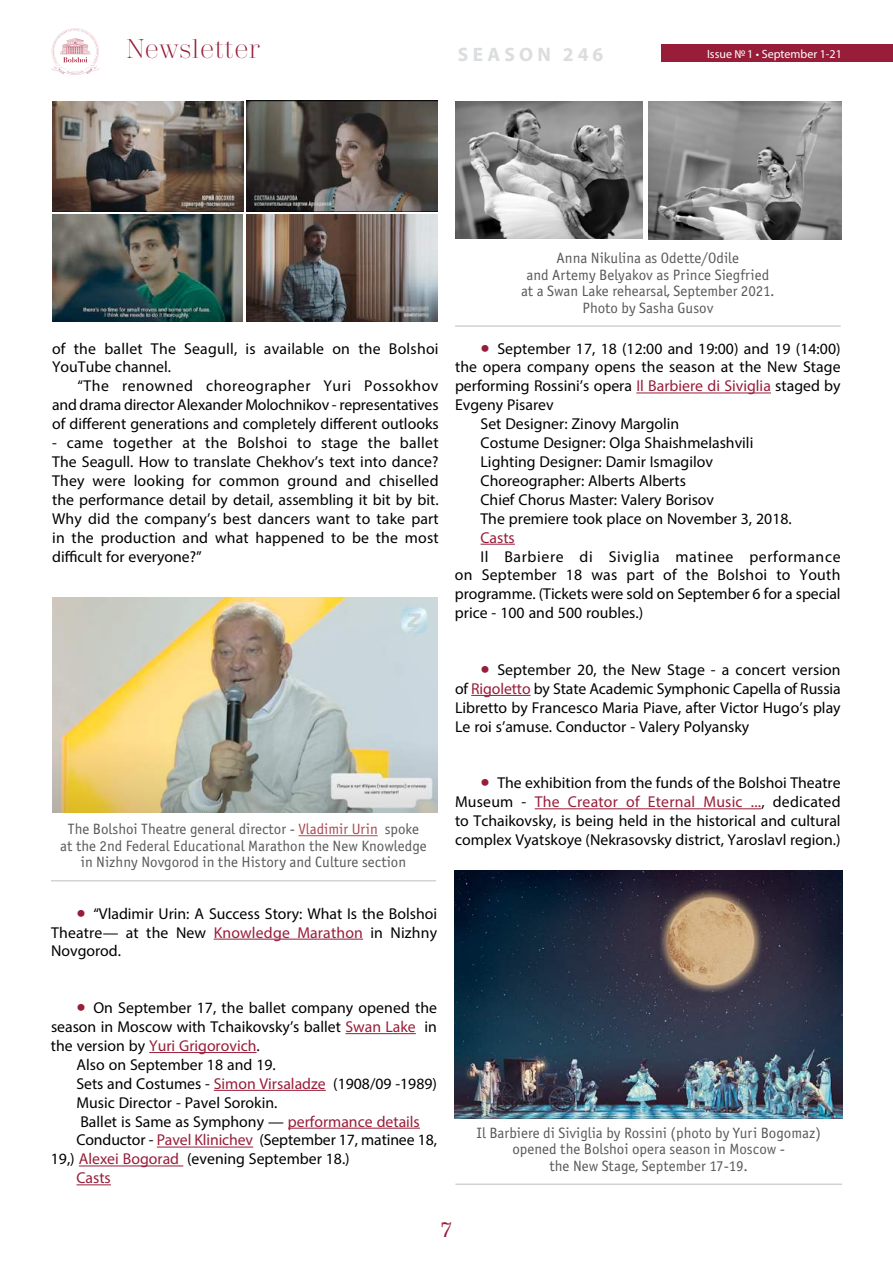
<style>
.page{position:relative;width:893px;height:1263px;background:#fff}
.page>*{position:absolute;margin:0;border:0;box-sizing:border-box;transform-origin:0 0}
.t1{font:300 27px "Trivia Serif";color:#981d39}
.t2{font:21px "Trivia Serif 10 Demo";color:#981d39}
.t3{font:700 19.5px "Myriad Pro";letter-spacing:.22em;color:#dcddde}
.t4{font:15.75px/18.9px "Myriad Pro";color:#000;text-align:justify}
.t5{font:15.75px "Myriad Pro";color:#981d39}
.t6{font:15px/16.5px "Officina Sans Book ITC";color:#58595b;text-align:center}
.t7{font:12px "Myriad Pro";color:#fff}
.s1{color:#a84a51}
.s2{font-size:33px;color:#981d39}
.s3{color:#981d39}
.s4{color:#000}
</style>
<div class="page">
<div style="left:661px;top:45px;width:232px;height:17px;background:#981d39"></div>
<svg style="left:51px;top:28px;width:49px;height:47px"></svg>
<img style="left:52px;top:102px;width:191px;height:109px">
<img style="left:246px;top:101px;width:191px;height:111px">
<img style="left:53px;top:214px;width:190px;height:107px">
<img style="left:246px;top:215px;width:191px;height:107px">
<img style="left:52px;top:598px;width:385px;height:215px">
<hr style="left:298px;top:835px;width:80px;height:1px;background:#a84a51">
<hr style="left:51px;top:880px;width:385px;height:1px;background:#d1d3d4">
<hr style="left:214px;top:939px;width:149px;height:1px;background:#981d39">
<hr style="left:345px;top:1033px;width:71px;height:1px;background:#981d39">
<hr style="left:149px;top:1052px;width:108px;height:1px;background:#981d39">
<hr style="left:214px;top:1090px;width:112px;height:1px;background:#981d39">
<hr style="left:288px;top:1128px;width:132px;height:1px;background:#981d39">
<hr style="left:157px;top:1147px;width:96px;height:1px;background:#981d39">
<hr style="left:79px;top:1165px;width:104px;height:1px;background:#981d39">
<hr style="left:77px;top:1184px;width:34px;height:1px;background:#981d39">
<img style="left:455px;top:102px;width:187px;height:136px">
<img style="left:649px;top:102px;width:192px;height:137px">
<hr style="left:455px;top:325px;width:386px;height:2px;background:#d1d3d4">
<img style="left:455px;top:870px;width:388px;height:248px">
<hr style="left:455px;top:1183px;width:387px;height:2px;background:#d1d3d4">
<hr style="left:636px;top:393px;width:135px;height:1px;background:#981d39">
<hr style="left:481px;top:544px;width:34px;height:1px;background:#981d39">
<hr style="left:471px;top:695px;width:60px;height:1px;background:#981d39">
<hr style="left:535px;top:808px;width:226px;height:1px;background:#981d39">
<h1 class="t1" style="left:126px;top:35px;width:135px">Newsletter</h1>
<p class="t7" style="left:707px;top:46px;width:136px">Issue №1 • September 1-21</p>
<p class="t3" style="left:458px;top:41px;width:147px">SEASON 246</p>
<p class="t4" style="left:52px;top:339px;width:388px">of the ballet The Seagull, is available on the Bolshoi<br>YouTube channel.</p>
<p class="t4" style="left:52px;top:376px;width:388px;text-indent:25px">“The renowned choreographer Yuri Possokhov and drama director Alexander Molochnikov - representatives of different generations and completely different outlooks</p>
<p class="t4" style="left:52px;top:433px;width:388px">- came together at the Bolshoi to stage the ballet The Seagull. How to translate Chekhov’s text into dance?<br>They were looking for common ground and chiselled the performance detail by detail, assembling it bit by bit.<br>Why did the company’s best dancers want to take part in the production and what happened to be the most difficult for everyone?”</p>
<p class="t6" style="left:60px;top:821px;width:368px">The Bolshoi Theatre general director - <span class="s1">Vladimir Urin</span> spoke at the 2nd Federal Educational Marathon the New Knowledge in Nizhny Novgorod in the History and Culture section</p>
<p class="t4" style="left:51px;top:904px;width:388px;text-indent:25px"><span class="s2">•</span> “Vladimir Urin: A Success Story: What Is the Bolshoi Theatre— at the New <span class="s3">Knowledge Marathon</span> in Nizhny Novgorod.</p>
<p class="t4" style="left:77px;top:998px;width:362px"><span class="s2">•</span> On September 17, the ballet company opened the</p>
<p class="t4" style="left:51px;top:1017px;width:387px">season in Moscow with Tchaikovsky’s ballet <span class="s3">Swan Lake</span> in</p>
<p class="t5" style="left:51px;top:1036px;width:210px"><span class="s4">the version by</span> Yuri Grigorovich<span class="s4">.</span></p>
<p class="t4" style="left:76px;top:1055px;width:201px">Also on September 18 and 19.</p>
<p class="t4" style="left:76px;top:1074px;width:362px">Sets and Costumes - <span class="s3">Simon Virsaladze</span> (1908/09 -1989)</p>
<p class="t4" style="left:76px;top:1093px;width:202px">Music Director - Pavel Sorokin.</p>
<p class="t4" style="left:80px;top:1111px;width:341px">Ballet is Same as Symphony — <span class="s3">performance details</span></p>
<p class="t4" style="left:76px;top:1130px;width:362px">Conductor - <span class="s3">Pavel Klinichev</span> (September 17, matinee 18,</p>
<p class="t4" style="left:51px;top:1149px;width:300px">19,) <span class="s3">Alexei Bogorad</span> (evening September 18.)</p>
<p class="t5" style="left:76px;top:1168px;width:36px">Casts</p>
<p class="t6" style="left:521px;top:250px;width:255px">Anna Nikulina as Odette/Odile<br>and Artemy Belyakov as Prince Siegfried at a Swan Lake rehearsal, September 2021.<br>Photo by Sasha Gusov</p>
<p class="t4" style="left:481px;top:339px;width:362px"><span class="s2">•</span> September 17, 18 (12:00 and 19:00) and 19 (14:00)</p>
<p class="t4" style="left:455px;top:357px;width:387px">the opera company opens the season at the New Stage</p>
<p class="t4" style="left:455px;top:376px;width:387px">performing Rossini’s opera <span class="s3">Il Barbiere di Siviglia</span> staged by</p>
<p class="t4" style="left:455px;top:395px;width:100px">Evgeny Pisarev</p>
<p class="t4" style="left:481px;top:414px;width:200px">Set Designer: Zinovy Margolin</p>
<p class="t4" style="left:481px;top:433px;width:274px">Costume Designer: Olga Shaishmelashvili</p>
<p class="t4" style="left:481px;top:452px;width:234px">Lighting Designer: Damir Ismagilov</p>
<p class="t4" style="left:480px;top:471px;width:207px">Choreographer: Alberts Alberts</p>
<p class="t4" style="left:480px;top:490px;width:235px">Chief Chorus Master: Valery Borisov</p>
<p class="t4" style="left:480px;top:509px;width:313px">The premiere took place on November 3, 2018.</p>
<p class="t5" style="left:480px;top:528px;width:36px">Casts</p>
<p class="t4" style="left:455px;top:546px;width:387px;text-indent:26px">Il Barbiere di Siviglia matinee performance on September 18 was part of the Bolshoi to Youth programme. (Tickets were sold on September 6 for a special price - 100 and 500 roubles.)</p>
<p class="t4" style="left:455px;top:660px;width:387px;text-indent:26px"><span class="s2">•</span> September 20, the New Stage - a concert version of <span class="s3">Rigoletto</span> by State Academic Symphonic Capella of Russia Libretto by Francesco Maria Piave, after Victor Hugo’s play Le roi s’amuse. Conductor - Valery Polyansky</p>
<p class="t4" style="left:455px;top:773px;width:387px;text-indent:26px"><span class="s2">•</span> The exhibition from the funds of the Bolshoi Theatre Museum - <span class="s3">The Creator of Eternal Music ...</span>, dedicated to Tchaikovsky, is being held in the historical and cultural complex Vyatskoye (Nekrasovsky district, Yaroslavl region.)</p>
<p class="t6" style="left:476px;top:1124px;width:346px">Il Barbiere di Siviglia by Rossini (photo by Yuri Bogomaz) opened the Bolshoi opera season in Moscow -<br>the New Stage, September 17-19.</p>
<h2 class="t2" style="left:441px;top:1217px;width:12px">7</h2>
</div>
